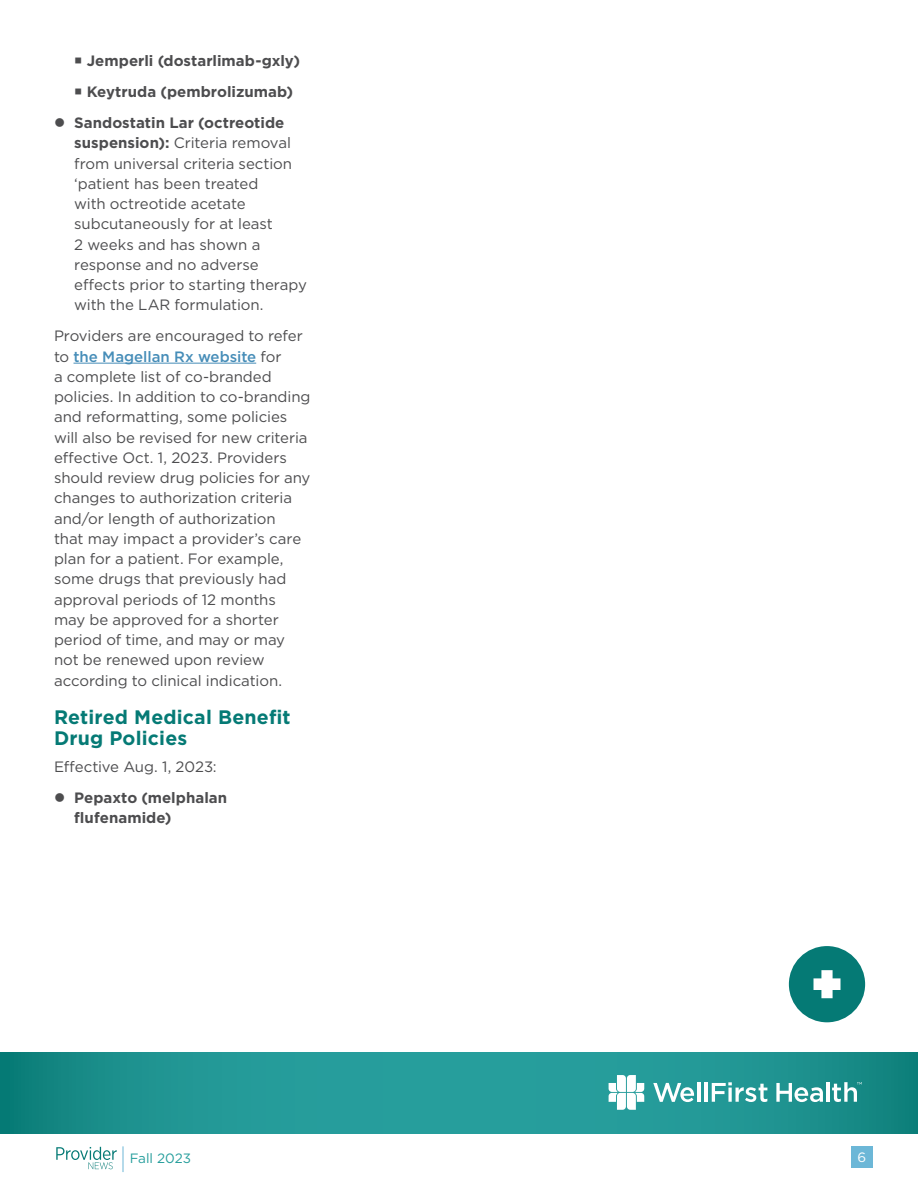
<style>
.page{position:relative;width:918px;height:1188px;background:#fff}
.page>*{position:absolute;margin:0;border:0;box-sizing:border-box;transform-origin:0 0}
.Subhead{font:700 19.5px/21px "Gotham";letter-spacing:.01em;color:#057a75}
.Body_Copy{font:15px/20.2px "Gotham";letter-spacing:-.005em;color:#4d4d4f}
.Bullets_Teal{font:700 15px/20.2px "Gotham";color:#4d4d4f}
.t1{font:13.5px "Gotham";color:#269e9c}
.t2{font:13.5px "Gotham";color:#fff}
.s1{font-weight:700}
.s2{font-weight:500;color:#468db8}
</style>
<div class="page">
<div style="left:789px;top:946px;width:76px;height:76px;background:#057a75;border-radius:50%"></div>
<svg style="left:814px;top:970px;width:27px;height:28px"></svg>
<hr style="left:74px;top:363px;width:182px;height:1px;background:#468db8">
<svg style="left:0;top:1052px;width:918px;height:81px;background:#209593"></svg>
<div style="left:851px;top:1147px;width:22px;height:21px;background:#6cb7d7"></div>
<svg style="left:609px;top:1075px;width:35px;height:35px"></svg>
<svg style="left:653px;top:1083px;width:41px;height:19px"></svg>
<hr style="left:697px;top:1082px;width:3px;height:20px;background:#fff">
<hr style="left:704px;top:1082px;width:3px;height:20px;background:#fff">
<svg style="left:712px;top:1082px;width:55px;height:20px"></svg>
<svg style="left:776px;top:1083px;width:47px;height:19px"></svg>
<hr style="left:826px;top:1082px;width:3px;height:20px;background:#fff">
<svg style="left:832px;top:1082px;width:30px;height:20px"></svg>
<svg style="left:123px;top:1146px;width:1px;height:26px"></svg>
<svg style="left:56px;top:1147px;width:61px;height:22px"></svg>
<p class="Bullets_Teal" style="left:74px;top:50px;width:227px">○ Jemperli (dostarlimab-gxly)</p>
<p class="Bullets_Teal" style="left:74px;top:82px;width:221px">○ Keytruda (pembrolizumab)</p>
<p class="Body_Copy" style="left:74px;top:112px;width:234px"><span class="s1">Sandostatin Lar (octreotide suspension):</span> Criteria removal from universal criteria section ‘patient has been treated<br>with octreotide acetate subcutaneously for at least<br>2 weeks and has shown a response and no adverse effects prior to starting therapy with the LAR formulation.</p>
<p class="Body_Copy" style="left:54px;top:326px;width:258px">Providers are encouraged to refer to <span class="s2">the Magellan Rx website</span> for<br>a complete list of co-branded policies. In addition to co-branding and reformatting, some policies will also be revised for new criteria effective Oct. 1, 2023. Providers should review drug policies for any changes to authorization criteria and/or length of authorization<br>that may impact a provider’s care plan for a patient. For example, some drugs that previously had approval periods of 12 months may be approved for a shorter period of time, and may or may not be renewed upon review according to clinical indication.</p>
<h2 class="Subhead" style="left:54px;top:707px;width:238px">Retired Medical Benefit<br>Drug Policies</h2>
<p class="Body_Copy" style="left:54px;top:756px;width:164px">Effective Aug. 1, 2023:</p>
<p class="Bullets_Teal" style="left:74px;top:788px;width:155px">Pepaxto (melphalan flufenamide)</p>
<p class="t1" style="left:130px;top:1150px;width:63px">Fall 2023</p>
<p class="t2" style="left:857px;top:1148px;width:10px">6</p>
</div>
